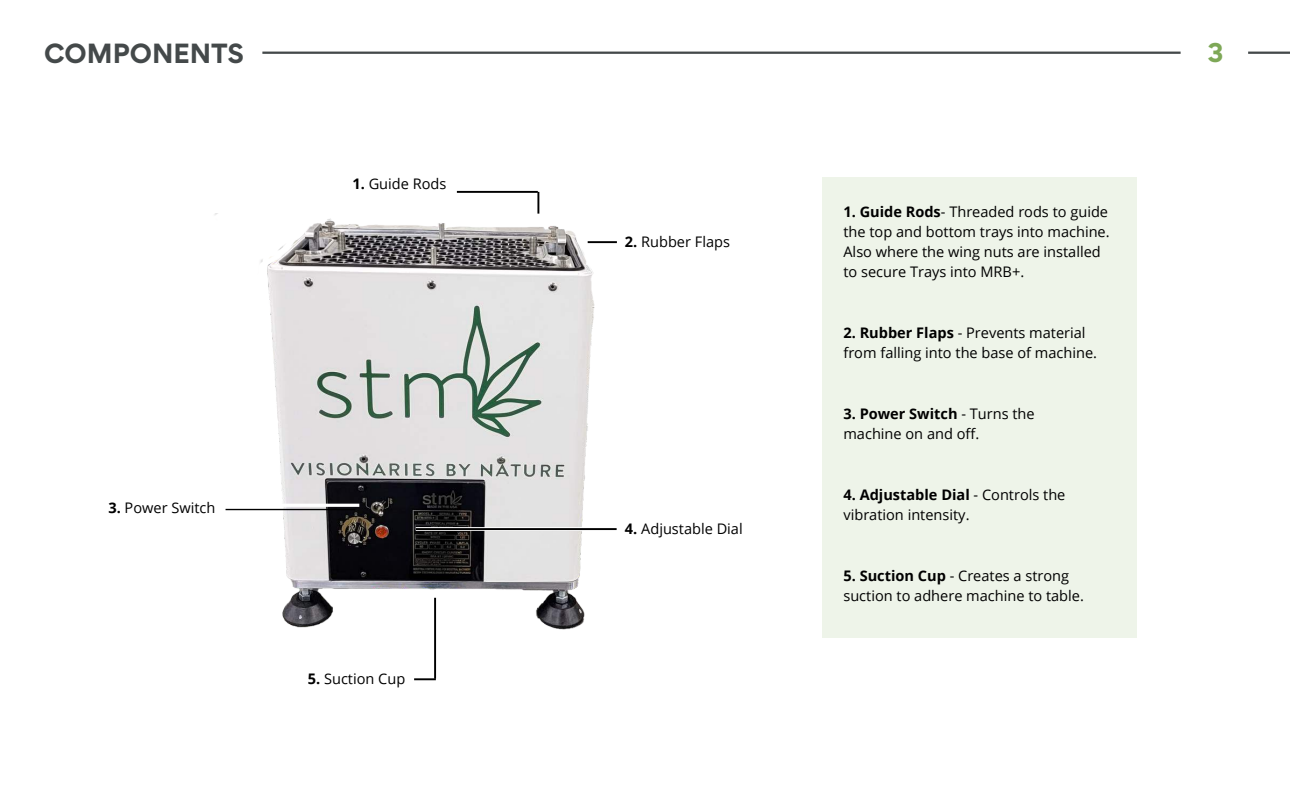
<style>
.page{position:relative;width:1290px;height:810px;background:#fff}
.page>*{position:absolute;margin:0;border:0;box-sizing:border-box;transform-origin:0 0}
.t1{font:700 24.7px "Gordita";color:#44494a}
.t2{font:700 24.2px "Gordita";color:#7ea857}
.t3{font:14.6px/20.2px "Open Sans";color:#000}
.s1{font-weight:700}
</style>
<div class="page">
<svg style="left:262px;top:52px;width:919px;height:2px;background:#515657"></svg>
<svg style="left:1248px;top:52px;width:42px;height:2px"></svg>
<img style="left:214px;top:214px;width:403px;height:432px">
<svg style="left:214px;top:504px;width:145px;height:6px"></svg>
<svg style="left:416px;top:527px;width:201px;height:4px"></svg>
<svg style="left:414px;top:598px;width:22px;height:82px"></svg>
<svg style="left:588px;top:241px;width:29px;height:2px"></svg>
<div style="left:823px;top:178px;width:314px;height:460px;background:#eef4e9"></div>
<svg style="left:457px;top:191px;width:82px;height:23px"></svg>
<h1 class="t1" style="left:44px;top:33px;width:201px">COMPONENTS</h1>
<h2 class="t2" style="left:1208px;top:34px;width:17px">3</h2>
<p class="t3" style="left:352px;top:174px;width:95px"><span class="s1">1.</span> Guide Rods</p>
<p class="t3" style="left:108px;top:497px;width:109px"><span class="s1">3.</span> Power Switch</p>
<p class="t3" style="left:308px;top:669px;width:99px"><span class="s1">5.</span> Suction Cup</p>
<p class="t3" style="left:625px;top:231px;width:107px"><span class="s1">2.</span> Rubber Flaps</p>
<p class="t3" style="left:625px;top:518px;width:119px"><span class="s1">4.</span> Adjustable Dial</p>
<p class="t3" style="left:843px;top:201px;width:268px"><span class="s1">1. Guide Rods</span>- Threaded rods to guide the top and bottom trays into machine.<br>Also where the wing nuts are installed to secure Trays into MRB+.</p>
<p class="t3" style="left:843px;top:322px;width:255px"><span class="s1">2. Rubber Flaps</span> - Prevents material from falling into the base of machine.</p>
<p class="t3" style="left:843px;top:403px;width:193px"><span class="s1">3. Power Switch</span> - Turns the machine on and off.</p>
<p class="t3" style="left:843px;top:484px;width:224px"><span class="s1">4. Adjustable Dial</span> - Controls the vibration intensity.</p>
<p class="t3" style="left:843px;top:565px;width:242px"><span class="s1">5. Suction Cup</span> - Creates a strong suction to adhere machine to table.</p>
</div>
